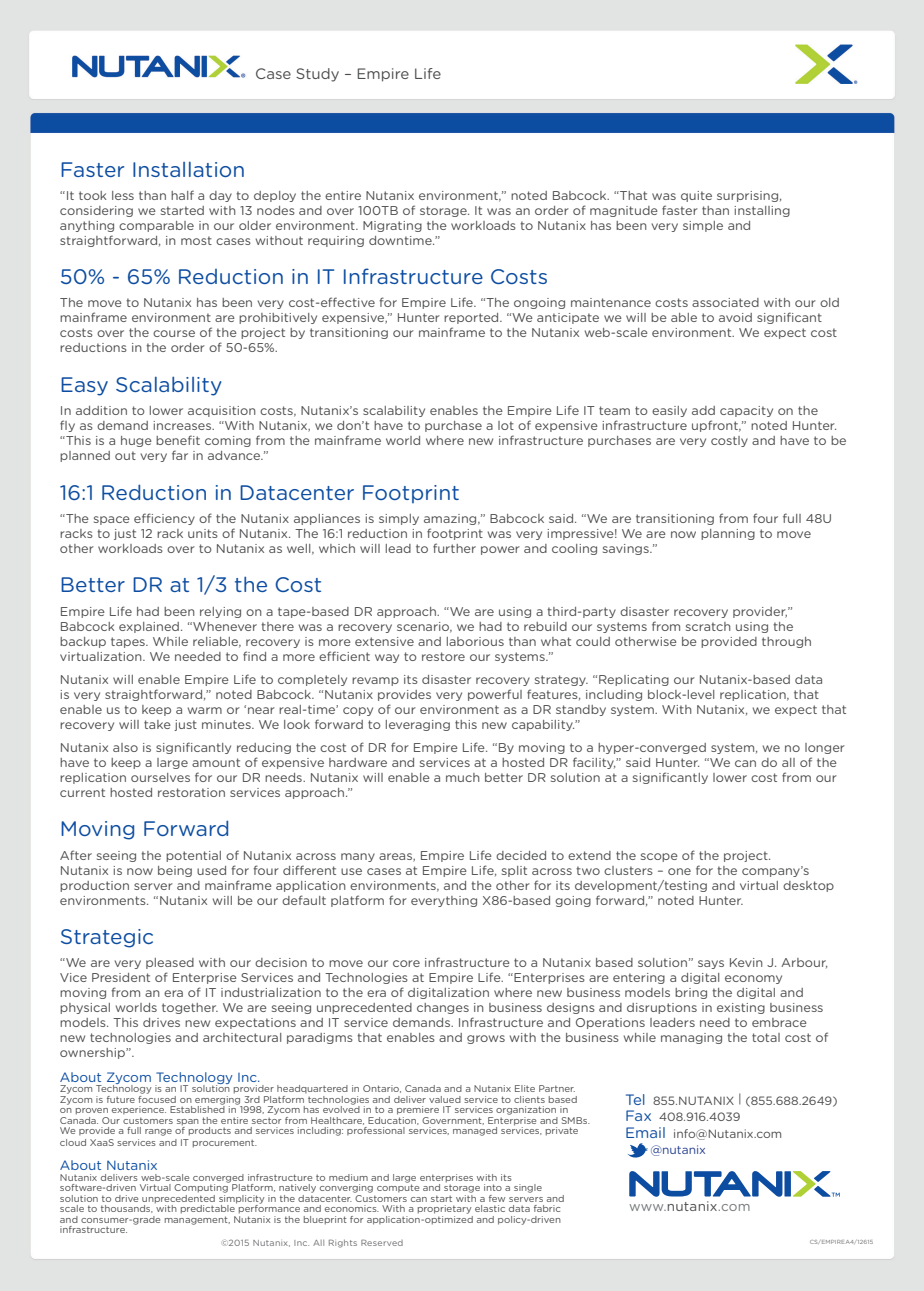
<style>
.page{position:relative;width:924px;height:1291px;background:#fff}
.page>*{position:absolute;margin:0;border:0;box-sizing:border-box;transform-origin:0 0}
.Section_Header_-_BLU{font:21px "Gotham Rounded";color:#0d4da1}
.t1{font:15px "Gotham Rounded";color:#4b4c4d}
.ABOUT_-_text{font:13.5px "Gotham Rounded";color:#0d4da1}
.Sidebar_Bullets{font:13.5px "Gotham Rounded";letter-spacing:.015em;color:#76787b}
.Section_Header_-_BLU-2{font:12.75px/15px "Gotham Rounded";color:#4b4c4d}
.t2{font:12px/16.5px "Gotham Rounded";color:#4b4c4d}
.ABOUT_-_text-2{font:9.75px/10.5px "Gotham Rounded";color:#4b4c4d}
.BodyTextBeforeBullet{font:9px "Gotham Rounded";color:#6c6d70}
.BodyTextBeforeBullet-2{font:6px "Gotham Rounded";color:#6c6d70}
.s1{font-size:15px;color:#0d4da1}
.s2{color:#253f8e}
.s3{color:#4b4c4d}
</style>
<div class="page">
<img style="left:0;top:0;width:923px;height:1291px">
<svg style="left:627px;top:1143px;width:21px;height:17px"></svg>
<svg style="left:629px;top:1171px;width:153px;height:25px"></svg>
<div style="left:784px;top:1171px;width:6px;height:25px;background:#0d4da1"></div>
<svg style="left:792px;top:1171px;width:47px;height:25px"></svg>
<p class="t1" style="left:255px;top:63px;width:187px">Case Study – Empire Life</p>
<p class="Section_Header_-_BLU" style="left:60px;top:155px;width:187px">Faster Installation</p>
<p class="Section_Header_-_BLU-2" style="left:60px;top:187px;width:732px">“It took less than half a day to deploy the entire Nutanix environment,” noted Babcock. “That was quite surprising, considering we started with 13 nodes and over 100TB of storage. It was an order of magnitude faster than installing anything comparable in our older environment. Migrating the workloads to Nutanix has been very simple and straightforward, in most cases without requiring downtime.”</p>
<p class="Section_Header_-_BLU" style="left:60px;top:262px;width:489px">50% - 65% Reduction in IT Infrastructure Costs</p>
<p class="Section_Header_-_BLU-2" style="left:60px;top:295px;width:781px">The move to Nutanix has been very cost-effective for Empire Life. “The ongoing maintenance costs associated with our old mainframe environment are prohibitively expensive,” Hunter reported. “We anticipate we will be able to avoid significant costs over the course of the project by transitioning our mainframe to the Nutanix web-scale environment. We expect cost reductions in the order of 50-65%.</p>
<p class="Section_Header_-_BLU" style="left:60px;top:370px;width:164px">Easy Scalability</p>
<p class="Section_Header_-_BLU-2" style="left:60px;top:402px;width:788px">In addition to lower acquisition costs, Nutanix’s scalability enables the Empire Life IT team to easily add capacity on the<br>fly as demand increases. “With Nutanix, we don’t have to purchase a lot of expensive infrastructure upfront,” noted Hunter. “This is a huge benefit coming from the mainframe world where new infrastructure purchases are very costly and have to be planned out very far in advance.”</p>
<p class="Section_Header_-_BLU" style="left:60px;top:478px;width:401px">16:1 Reduction in Datacenter Footprint</p>
<p class="Section_Header_-_BLU-2" style="left:60px;top:510px;width:773px">“The space efficiency of the Nutanix appliances is simply amazing,” Babcock said. “We are transitioning from four full 48U racks to just 12 rack units of Nutanix. The 16:1 reduction in footprint was very impressive! We are now planning to move other workloads over to Nutanix as well, which will lead to further power and cooling savings.”</p>
<p class="Section_Header_-_BLU" style="left:60px;top:570px;width:264px">Better DR at 1/3 the Cost</p>
<p class="Section_Header_-_BLU-2" style="left:60px;top:603px;width:753px">Empire Life had been relying on a tape-based DR approach. “We are using a third-party disaster recovery provider,” Babcock explained. “Whenever there was a recovery scenario, we had to rebuild our systems from scratch using the backup tapes. While reliable, recovery is more extensive and laborious than what could otherwise be provided through virtualization. We needed to find a more efficient way to restore our systems.”</p>
<p class="Section_Header_-_BLU-2" style="left:60px;top:671px;width:788px">Nutanix will enable Empire Life to completely revamp its disaster recovery strategy. “Replicating our Nutanix-based data<br>is very straightforward,” noted Babcock. “Nutanix provides very powerful features, including block-level replication, that enable us to keep a warm or ‘near real-time’ copy of our environment as a DR standby system. With Nutanix, we expect that recovery will take just minutes. We look forward to leveraging this new capability.”</p>
<p class="Section_Header_-_BLU-2" style="left:60px;top:739px;width:786px">Nutanix also is significantly reducing the cost of DR for Empire Life. “By moving to a hyper-converged system, we no longer have to keep a large amount of expensive hardware and services at a hosted DR facility,” said Hunter. “We can do all of the replication ourselves for our DR needs. Nutanix will enable a much better DR solution at a significantly lower cost from our current hosted restoration services approach.”</p>
<p class="Section_Header_-_BLU" style="left:60px;top:814px;width:172px">Moving Forward</p>
<p class="Section_Header_-_BLU-2" style="left:60px;top:847px;width:775px">After seeing the potential of Nutanix across many areas, Empire Life decided to extend the scope of the project.<br>Nutanix is now being used for four different use cases at Empire Life, split across two clusters – one for the company’s production server and mainframe application environments, and the other for its development/testing and virtual desktop environments. “Nutanix will be our default platform for everything X86-based going forward,” noted Hunter.</p>
<p class="Section_Header_-_BLU" style="left:60px;top:922px;width:96px">Strategic</p>
<p class="Section_Header_-_BLU-2" style="left:60px;top:954px;width:769px">“We are very pleased with our decision to move our core infrastructure to a Nutanix based solution” says Kevin J. Arbour, Vice President of Enterprise Services and Technologies at Empire Life. “Enterprises are entering a digital economy moving from an era of IT industrialization to the era of digitalization where new business models bring the digital and physical worlds together. We are seeing unprecedented changes in business designs and disruptions in existing business models. This drives new expectations and IT service demands. Infrastructure and Operations leaders need to embrace new technologies and architectural paradigms that enables and grows with the business while managing the total cost of ownership”.</p>
<p class="ABOUT_-_text" style="left:60px;top:1067px;width:202px">About Zycom Technology Inc.</p>
<p class="ABOUT_-_text-2" style="left:60px;top:1083px;width:531px">Zycom Technology is an IT solution provider headquartered in Ontario, Canada and a Nutanix Elite Partner.<br>Zycom is future focused on emerging 3rd Platform technologies and deliver valued service to clients based on proven experience. Established in 1998, Zycom has evolved in to a premiere IT services organization in Canada. Our customers span the entire sector from Healthcare, Education, Government, Enterprise and SMBs.<br>We provide a full range of products and services including: professional services, managed services, private</p>
<p class="ABOUT_-_text-2" style="left:60px;top:1137px;width:199px">cloud XaaS services and IT procurement.</p>
<p class="ABOUT_-_text" style="left:60px;top:1156px;width:99px">About Nutanix</p>
<p class="ABOUT_-_text-2" style="left:60px;top:1171px;width:506px">Nutanix delivers web-scale converged infrastructure to medium and large enterprises with its software-driven Virtual Computing Platform, natively converging compute and storage into a single solution to drive unprecedented simplicity in the datacenter. Customers can start with a few servers and scale to thousands, with predictable performance and economics. With a proprietary elastic data fabric and consumer-grade management, Nutanix is the blueprint for application-optimized and policy-driven infrastructure.</p>
<p class="t2" style="left:625px;top:1091px;width:214px"><span class="s1">Tel</span> 855.NUTANIX | (855.688.2649)</p>
<p class="t2" style="left:625px;top:1108px;width:117px"><span class="s1">Fax</span> 408.916.4039</p>
<p class="t2" style="left:650px;top:1124px;width:133px;text-indent:-25px"><span class="s1">Email</span> info@Nutanix.com <span class="s2">@nutanix</span></p>
<p class="Sidebar_Bullets" style="left:629px;top:1197px;width:123px">www.<span class="s3">nutanix</span>.com</p>
<p class="BodyTextBeforeBullet" style="left:221px;top:1236px;width:184px">©2015 Nutanix, Inc. All Rights Reserved</p>
<p class="BodyTextBeforeBullet-2" style="left:809px;top:1237px;width:65px">CS/EMPIREA4/12615</p>
</div>
